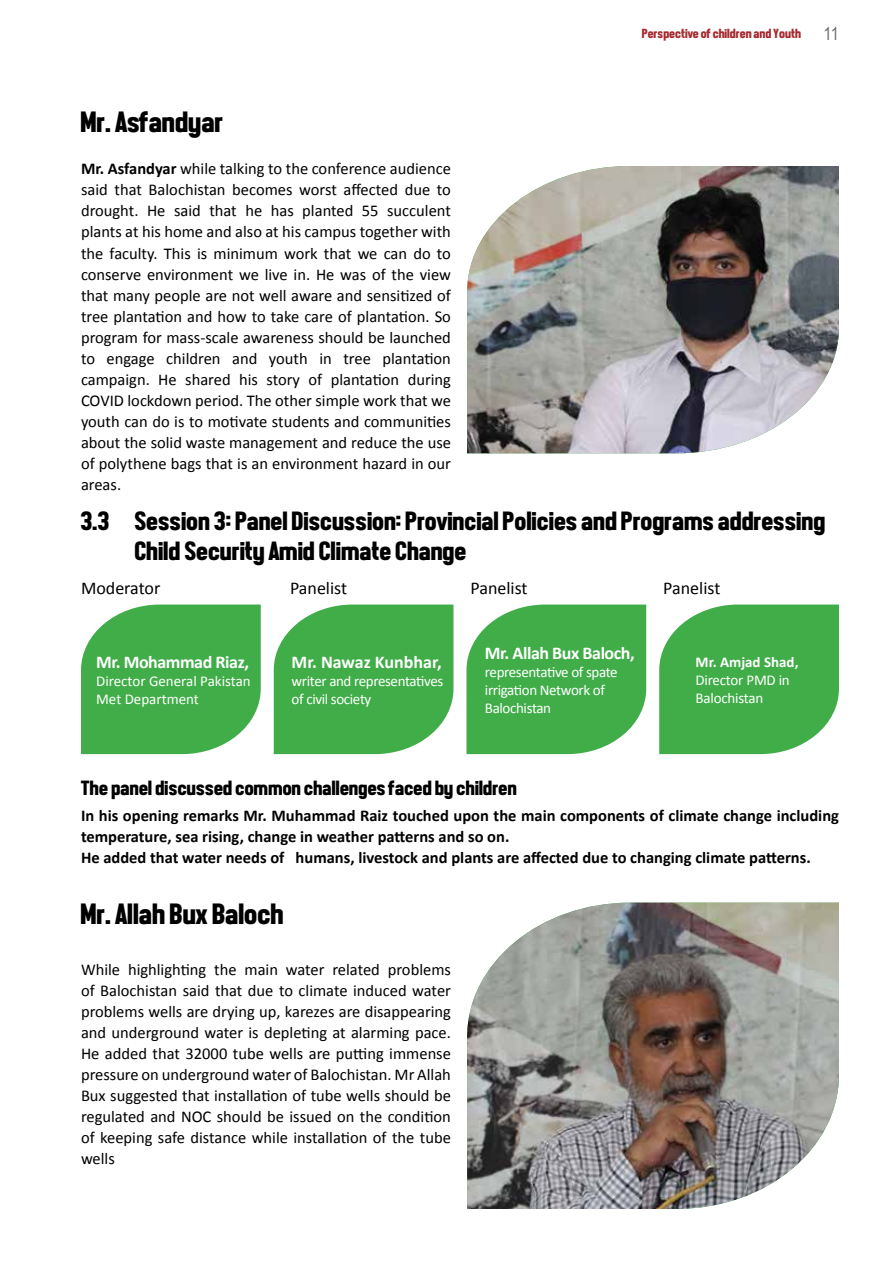
<style>
.page{position:relative;width:893px;height:1263px;background:#fff}
.page>*{position:absolute;margin:0;border:0;box-sizing:border-box;transform-origin:0 0}
.t1{font:30px "Front Page Neue";color:#000}
.t2{font:27px/30px "Front Page Neue";color:#000}
.t3{font:21px "Front Page Neue";color:#000}
.t4{font:700 18px "Calibri";letter-spacing:-.025em;color:#fff}
.t5{font:18px "Calibri";color:#000}
.t6{font:700 18px "Calibri";color:#fff}
.t7{font:16.5px/21px "Calibri";color:#000;text-align:justify}
.t8{font:700 16.5px/21px "Calibri";color:#000}
.t9{font:15px/18px "Calibri";letter-spacing:-.025em;color:#fff}
.t10{font:15px/18px "Calibri";color:#fff}
.t11{font:700 15px "Calibri";color:#fff}
.t12{font:13.5px "Front Page Neue";color:#a72c31}
.s1{font-weight:700}
.s2{font-family:"Arial Narrow";font-size:18px;color:#6d6e71}
</style>
<div class="page">
<svg style="left:81px;top:604px;width:180px;height:150px;background:#51b458"></svg>
<svg style="left:274px;top:604px;width:179px;height:150px;background:#50b358"></svg>
<svg style="left:466px;top:604px;width:180px;height:150px;background:#53b45a"></svg>
<svg style="left:659px;top:604px;width:180px;height:150px;background:#52b459"></svg>
<img style="left:467px;top:166px;width:372px;height:287px">
<img style="left:467px;top:903px;width:372px;height:306px">
<h1 class="t1" style="left:81px;top:106px;width:145px">Mr. Asfandyar</h1>
<p class="t7" style="left:81px;top:159px;width:371px"><span class="s1">Mr. Asfandyar</span> while talking to the conference audience said that Balochistan becomes worst affected due to drought. He said that he has planted 55 succulent plants at his home and also at his campus together with the faculty. This is minimum work that we can do to conserve environment we live in. He was of the view that many people are not well aware and sensitized of tree plantation and how to take care of plantation. So program for mass-scale awareness should be launched to engage children and youth in tree plantation campaign. He shared his story of plantation during COVID lockdown period. The other simple work that we youth can do is to motivate students and communities about the solid waste management and reduce the use of polythene bags that is an environment hazard in our areas.</p>
<p class="t12" style="left:642px;top:26px;width:198px">Perspective of children and Youth <span class="s2">11</span></p>
<h2 class="t2" style="left:135px;top:506px;width:692px;text-indent:-54px">3.3 Session 3: Panel Discussion: Provincial Policies and Programs addressing<br>Child Security Amid Climate Change</h2>
<p class="t5" style="left:81px;top:577px;width:81px">Moderator</p>
<p class="t5" style="left:290px;top:577px;width:59px">Panelist</p>
<p class="t5" style="left:471px;top:577px;width:59px">Panelist</p>
<p class="t5" style="left:663px;top:577px;width:59px">Panelist</p>
<p class="t4" style="left:96px;top:650px;width:154px">Mr. Mohammad Riaz,</p>
<p class="t10" style="left:96px;top:672px;width:156px">Director General Pakistan<br>Met Department</p>
<p class="t6" style="left:292px;top:651px;width:152px">Mr. Nawaz Kunbhar,</p>
<p class="t9" style="left:292px;top:672px;width:153px">writer and representatives of civil society</p>
<p class="t4" style="left:485px;top:642px;width:151px">Mr. Allah Bux Baloch,</p>
<p class="t9" style="left:485px;top:663px;width:134px">representative of spate irrigation Network of<br>Balochistan</p>
<p class="t3" style="left:81px;top:777px;width:438px">The panel discussed common challenges faced by children</p>
<p class="t11" style="left:696px;top:652px;width:104px">Mr. Amjad Shad,</p>
<p class="t9" style="left:696px;top:671px;width:96px">Director PMD in<br>Balochistan</p>
<p class="t8" style="left:81px;top:805px;width:759px">In his opening remarks Mr. Muhammad Raiz touched upon the main components of climate change including temperature, sea rising, change in weather patterns and so on.<br>He added that water needs of humans, livestock and plants are affected due to changing climate patterns.</p>
<h1 class="t1" style="left:81px;top:897px;width:205px">Mr. Allah Bux Baloch</h1>
<p class="t7" style="left:81px;top:959px;width:371px">While highlighting the main water related problems of Balochistan said that due to climate induced water problems wells are drying up, karezes are disappearing and underground water is depleting at alarming pace.<br>He added that 32000 tube wells are putting immense pressure on underground water of Balochistan. Mr Allah Bux suggested that installation of tube wells should be regulated and NOC should be issued on the condition of keeping safe distance while installation of the tube wells</p>
</div>
